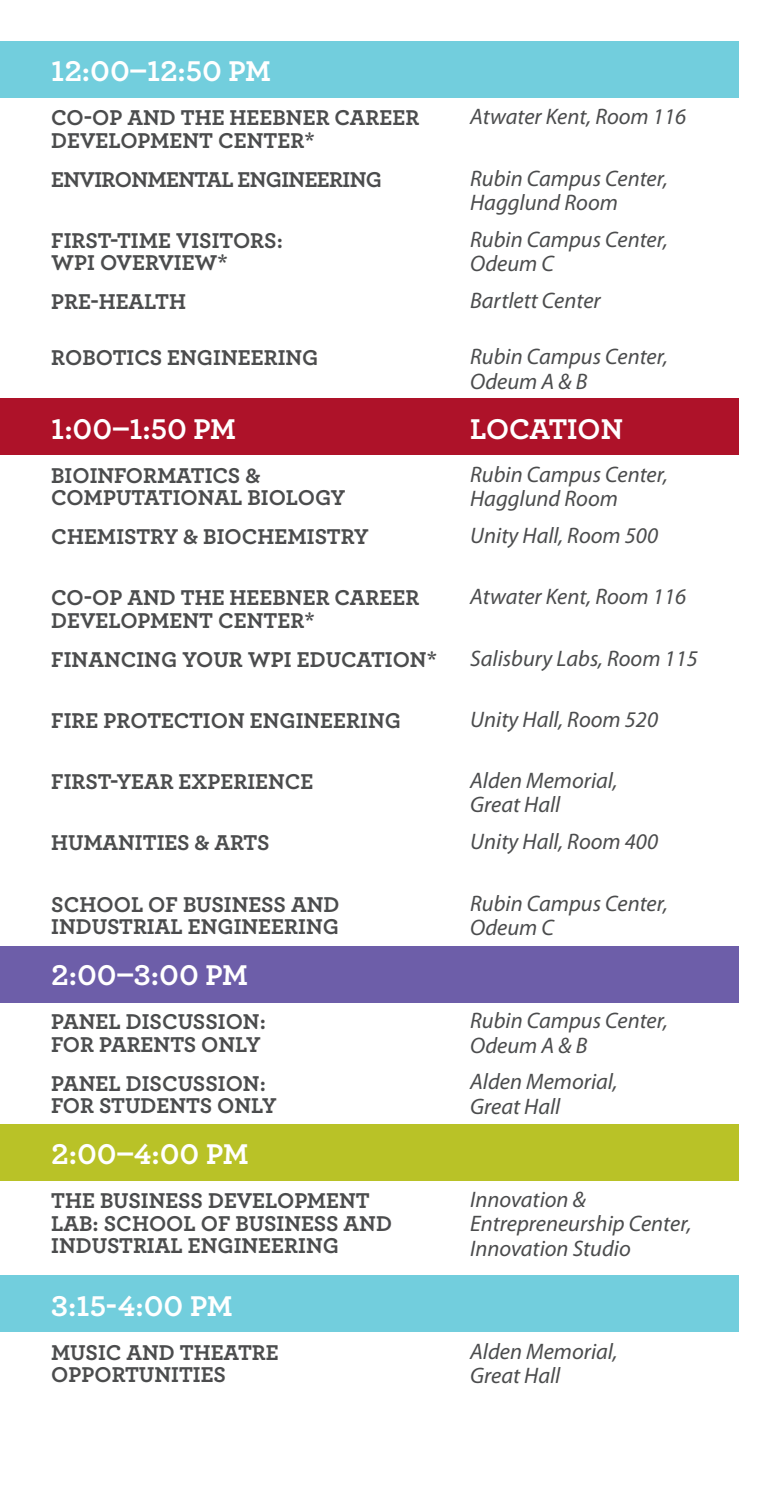
<style>
.page{position:relative;width:780px;height:1500px;background:#fff}
.page>*{position:absolute;margin:0;border:0;box-sizing:border-box;transform-origin:0 0}
.t1{font:700 30px "Archer";color:#fff}
.t2{font:700 22.5px/22.5px "Archer";color:#4b4c4d}
.t3{font:italic 22.5px/24.2px "Myriad Pro";color:#4b4c4d}
.t4{font:700 22.5px "Archer";letter-spacing:-.03em;color:#4b4c4d}
</style>
<div class="page">
<div style="left:0;top:1125px;width:739px;height:56px;background:#b9c227"></div>
<div style="left:0;top:41px;width:739px;height:57px;background:#72cedd"></div>
<div style="left:0;top:1276px;width:739px;height:56px;background:#72cedd"></div>
<div style="left:0;top:946px;width:739px;height:56px;background:#6d5ea9"></div>
<div style="left:0;top:398px;width:739px;height:56px;background:#ae1229"></div>
<h1 class="t1" style="left:51px;top:48px;width:221px">12:00–12:50 PM</h1>
<p class="t2" style="left:51px;top:105px;width:370px">CO-OP AND THE HEEBNER CAREER<br>DEVELOPMENT CENTER*</p>
<p class="t3" style="left:470px;top:104px;width:217px">Atwater Kent, Room 116</p>
<p class="t4" style="left:51px;top:161px;width:332px">ENVIRONMENTAL ENGINEERING</p>
<p class="t3" style="left:470px;top:166px;width:199px">Rubin Campus Center,<br>Hagglund Room</p>
<p class="t2" style="left:51px;top:228px;width:233px">FIRST-TIME VISITORS:<br>WPI OVERVIEW*</p>
<p class="t3" style="left:470px;top:227px;width:199px">Rubin Campus Center,<br>Odeum C</p>
<p class="t2" style="left:51px;top:289px;width:136px">PRE-HEALTH</p>
<p class="t3" style="left:470px;top:288px;width:132px">Bartlett Center</p>
<p class="t2" style="left:51px;top:345px;width:269px">ROBOTICS ENGINEERING</p>
<p class="t3" style="left:470px;top:344px;width:199px">Rubin Campus Center,<br>Odeum A &amp; B</p>
<h1 class="t1" style="left:51px;top:405px;width:186px">1:00–1:50 PM</h1>
<h1 class="t1" style="left:470px;top:405px;width:154px">LOCATION</h1>
<p class="t2" style="left:51px;top:463px;width:296px">BIOINFORMATICS &amp;<br>COMPUTATIONAL BIOLOGY</p>
<p class="t3" style="left:470px;top:462px;width:199px">Rubin Campus Center,<br>Hagglund Room</p>
<p class="t2" style="left:51px;top:524px;width:319px">CHEMISTRY &amp; BIOCHEMISTRY</p>
<p class="t3" style="left:470px;top:523px;width:189px">Unity Hall, Room 500</p>
<p class="t2" style="left:51px;top:585px;width:370px">CO-OP AND THE HEEBNER CAREER<br>DEVELOPMENT CENTER*</p>
<p class="t3" style="left:470px;top:584px;width:217px">Atwater Kent, Room 116</p>
<p class="t2" style="left:51px;top:647px;width:387px">FINANCING YOUR WPI EDUCATION*</p>
<p class="t3" style="left:470px;top:646px;width:229px">Salisbury Labs, Room 115</p>
<p class="t2" style="left:51px;top:708px;width:351px">FIRE PROTECTION ENGINEERING</p>
<p class="t3" style="left:470px;top:707px;width:189px">Unity Hall, Room 520</p>
<p class="t2" style="left:51px;top:769px;width:264px">FIRST-YEAR EXPERIENCE</p>
<p class="t3" style="left:470px;top:768px;width:149px">Alden Memorial,<br>Great Hall</p>
<p class="t2" style="left:51px;top:830px;width:220px">HUMANITIES &amp; ARTS</p>
<p class="t3" style="left:470px;top:829px;width:189px">Unity Hall, Room 400</p>
<p class="t2" style="left:51px;top:892px;width:290px">SCHOOL OF BUSINESS AND<br>INDUSTRIAL ENGINEERING</p>
<p class="t3" style="left:470px;top:891px;width:199px">Rubin Campus Center,<br>Odeum C</p>
<h1 class="t1" style="left:51px;top:951px;width:198px">2:00–3:00 PM</h1>
<p class="t2" style="left:51px;top:1009px;width:216px">PANEL DISCUSSION:<br>FOR PARENTS ONLY</p>
<p class="t3" style="left:470px;top:1008px;width:199px">Rubin Campus Center,<br>Odeum A &amp; B</p>
<p class="t2" style="left:51px;top:1070px;width:227px">PANEL DISCUSSION:<br>FOR STUDENTS ONLY</p>
<p class="t3" style="left:470px;top:1069px;width:149px">Alden Memorial,<br>Great Hall</p>
<h1 class="t1" style="left:51px;top:1130px;width:199px">2:00–4:00 PM</h1>
<p class="t2" style="left:51px;top:1188px;width:342px">THE BUSINESS DEVELOPMENT<br>LAB: SCHOOL OF BUSINESS AND<br>INDUSTRIAL ENGINEERING</p>
<p class="t3" style="left:470px;top:1187px;width:223px">Innovation &amp;<br>Entrepreneurship Center,<br>Innovation Studio</p>
<h1 class="t1" style="left:51px;top:1282px;width:183px">3:15-4:00 PM</h1>
<p class="t2" style="left:51px;top:1340px;width:229px">MUSIC AND THEATRE<br>OPPORTUNITIES</p>
<p class="t3" style="left:470px;top:1339px;width:149px">Alden Memorial,<br>Great Hall</p>
</div>
